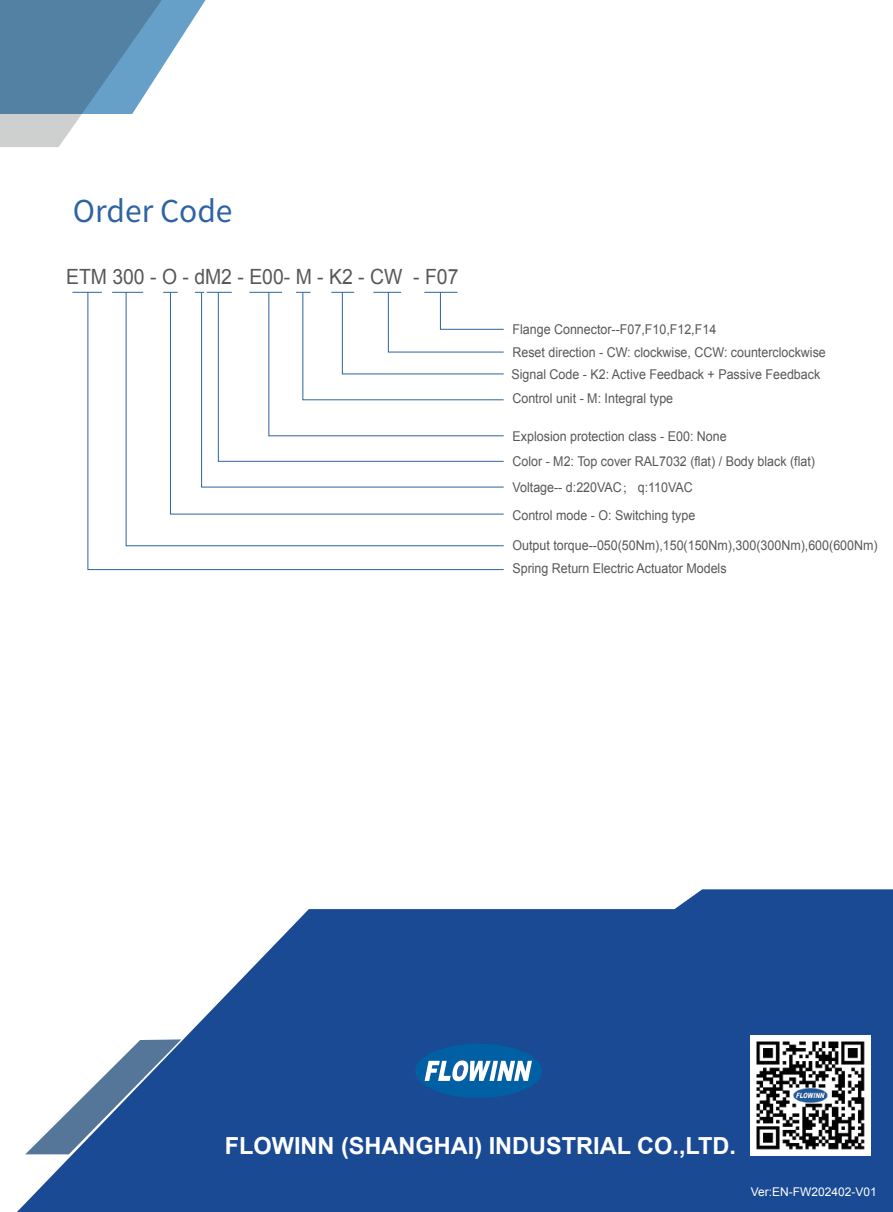
<style>
.page{position:relative;width:893px;height:1212px;background:#fff}
.page>*{position:absolute;margin:0;border:0;box-sizing:border-box;transform-origin:0 0}
.t1{font:30px "Source Han Sans SC";color:#2e63a3}
.t2{font:700 23.55px "Arial";color:#fff}
.t3{font:21px "Arial";color:#57585a;scale:.92 1}
.t4{font:13.5px/26.4px "Arial";color:#57585a;scale:.92 1}
.t5{font:12px "Arial";color:#fff}
.s1{font-family:"Adobe Song Std";font-weight:300}
</style>
<div class="page">
<svg style="left:0;top:0;width:206px;height:147px"></svg>
<hr style="left:72px;top:292px;width:30px;height:1px;background:#2e63a3">
<svg style="left:17px;top:889px;width:876px;height:323px;fill:#194a93"></svg>
<svg style="left:87px;top:291px;width:417px;height:279px"></svg>
<svg style="left:415px;top:1044px;width:127px;height:54px;background:#3678b1"></svg>
<img style="left:751px;top:1035px;width:120px;height:120px">
<h1 class="t1" style="left:73px;top:194px;width:161px">Order Code</h1>
<h3 class="t3" style="left:66px;top:263px;width:428px">ETM 300 - O - dM2 - E00- M - K2 - CW - F07</h3>
<p class="t4" style="left:512px;top:317px;width:342px;line-height:23.7px">Flange Connector--F07,F10,F12,F14<br>Reset direction - CW: clockwise, CCW: counterclockwise</p>
<p class="t4" style="left:511px;top:363px;width:337px;line-height:23.9px">Signal Code - K2: Active Feedback + Passive Feedback<br>Control unit - M: Integral type</p>
<p class="t4" style="left:512px;top:423px;width:330px">Explosion protection class - E00: None<br>Color - M2: Top cover RAL7032 (flat) / Body black (flat)<br>Voltage-- d:220VAC<span class="s1">；</span> q:110VAC<br>Control mode - O: Switching type</p>
<p class="t4" style="left:512px;top:534px;width:398px;line-height:23px">Output torque--050(50Nm),150(150Nm),300(300Nm),600(600Nm)<br>Spring Return Electric Actuator Models</p>
<h2 class="t2" style="left:225px;top:1130px;width:513px">FLOWINN (SHANGHAI) INDUSTRIAL CO.,LTD.</h2>
<p class="t5" style="left:751px;top:1184px;width:128px">Ver:EN-FW202402-V01</p>
</div>
